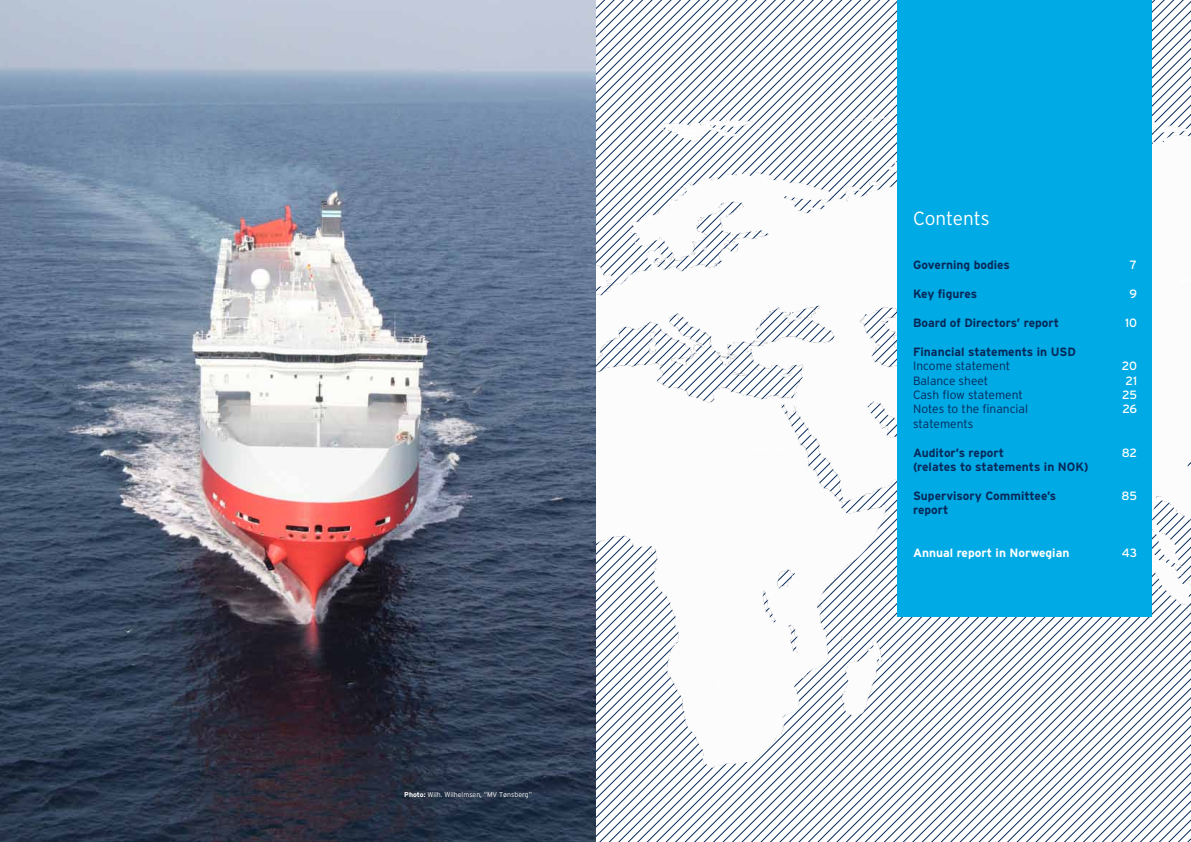
<style>
.page{position:relative;width:1191px;height:842px;background:#fff}
.page>*{position:absolute;margin:0;border:0;box-sizing:border-box;transform-origin:0 0}
.t1{font:300 19px "Interstate";letter-spacing:-.005em;color:#fff}
.t2{font:700 12px/14.4px "Interstate";color:#06295a}
.t3{font:300 12px/14.4px "Interstate";color:#06295a}
.t4{font:700 12px "Interstate";color:#fff}
.t5{font:12px/14.4px "Interstate";letter-spacing:-.015em;color:#fff;text-align:justify}
.t6{font:300 7px "Interstate";color:#fff}
.s1{font-weight:700}
</style>
<div class="page">
<img style="left:595px;top:57px;width:596px;height:779px">
<div style="left:897px;top:0;width:254px;height:616px;background:#00aae4"></div>
<img style="left:0;top:0;width:595px;height:842px">
<p class="t6" style="left:404px;top:791px;width:129px"><span class="s1">Photo:</span> Wilh. Wilhelmsen, “MV Tønsberg”</p>
<h1 class="t1" style="left:913px;top:207px;width:78px">Contents</h1>
<p class="t2" style="left:913px;top:258px;width:98px">Governing bodies</p>
<p class="t2" style="left:913px;top:287px;width:66px">Key figures</p>
<p class="t2" style="left:913px;top:316px;width:148px">Board of Directors’ report</p>
<p class="t2" style="left:913px;top:344px;width:164px">Financial statements in USD</p>
<p class="t3" style="left:913px;top:359px;width:116px">Income statement<br>Balance sheet<br>Cash flow statement<br>Notes to the financial statements</p>
<p class="t2" style="left:913px;top:445px;width:177px">Auditor’s report<br>(relates to statements in NOK)</p>
<p class="t2" style="left:913px;top:488px;width:145px">Supervisory Committee’s report</p>
<p class="t4" style="left:913px;top:546px;width:158px">Annual report in Norwegian</p>
<p class="t5" style="left:1130px;top:258px;width:9px">7</p>
<p class="t5" style="left:1129px;top:287px;width:9px">9</p>
<p class="t5" style="left:1125px;top:316px;width:14px">10</p>
<p class="t5" style="left:1121px;top:359px;width:17px">20<br>21<br>25<br>26</p>
<p class="t5" style="left:1121px;top:445px;width:17px">82</p>
<p class="t5" style="left:1121px;top:488px;width:17px">85</p>
<p class="t5" style="left:1121px;top:546px;width:17px">43</p>
</div>
